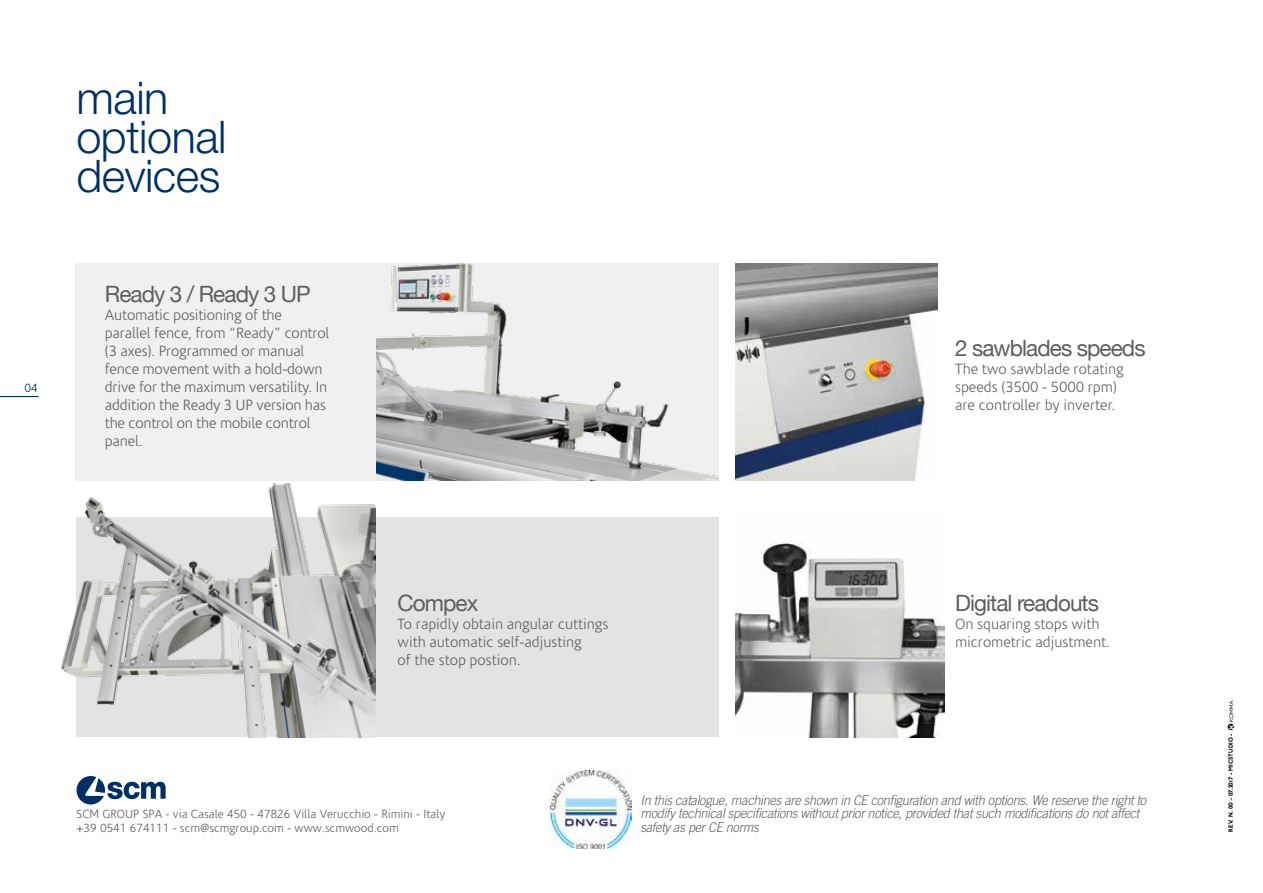
<style>
.page{position:relative;width:1263px;height:893px;background:#fff}
.page>*{position:absolute;margin:0;border:0;box-sizing:border-box;transform-origin:0 0}
.t1{font:300 45px/39px "Helvetica Neue LT Std";letter-spacing:-.01em;color:#003063}
.t2{font:22.5px "Helvetica Neue";letter-spacing:-.04em;color:#5f5e5e}
.t3{font:300 15px/18px "Corisande OT";letter-spacing:-.01em;color:#5f5e5e}
.t4{font:italic 300 13.5px/13.5px "Trade Gothic LT Std";letter-spacing:-.02em;color:#5f5e5e;scale:.94 1}
.t5{font:300 12px/13.5px "Corisande OT";color:#5f5e5e}
.t6{font:300 12px "Corisande OT";color:#003063}
.t7{font:800 6px "P22 Underground";letter-spacing:.02em;color:#000}
</style>
<div class="page">
<div style="left:76px;top:263px;width:643px;height:217px;background:#f0f0f0"></div>
<img style="left:377px;top:263px;width:342px;height:217px">
<hr style="left:0;top:396px;width:39px;height:1px;background:#003063">
<svg style="left:1228px;top:700px;width:6px;height:30px"></svg>
<img style="left:550px;top:771px;width:81px;height:78px">
<svg style="left:77px;top:776px;width:89px;height:28px"></svg>
<div style="left:76px;top:518px;width:643px;height:219px;background:#e3e3e3"></div>
<img style="left:736px;top:263px;width:201px;height:217px">
<img style="left:61px;top:483px;width:314px;height:254px">
<img style="left:736px;top:541px;width:208px;height:196px">
<p class="t6" style="left:24px;top:381px;width:15px">04</p>
<h1 class="t1" style="left:76px;top:77px;width:152px">main optional devices</h1>
<h2 class="t2" style="left:105px;top:277px;width:207px">Ready 3 / Ready 3 UP</h2>
<p class="t3" style="left:105px;top:306px;width:226px">Automatic positioning of the parallel fence, from “Ready” control (3 axes). Programmed or manual fence movement with a hold-down drive for the maximum versatility. In addition the Ready 3 UP version has the control on the mobile control panel.</p>
<h2 class="t2" style="left:955px;top:331px;width:192px">2 sawblades speeds</h2>
<p class="t3" style="left:955px;top:360px;width:170px">The two sawblade rotating speeds (3500 - 5000 rpm) are controller by inverter.</p>
<h2 class="t2" style="left:397px;top:587px;width:82px">Compex</h2>
<p class="t3" style="left:397px;top:615px;width:212px">To rapidly obtain angular cuttings with automatic self-adjusting<br>of the stop postion.</p>
<h2 class="t2" style="left:955px;top:587px;width:146px">Digital readouts</h2>
<p class="t3" style="left:955px;top:615px;width:156px">On squaring stops with micrometric adjustment.</p>
<p class="t5" style="left:77px;top:808px;width:370px">SCM GROUP SPA - via Casale 450 - 47826 Villa Verucchio - Rimini - Italy +39 0541 674111 - scm@scmgroup.com - www.scmwood.com</p>
<p class="t4" style="left:640px;top:793px;width:540px">In this catalogue, machines are shown in CE configuration and with options. We reserve the right to modify technical specifications without prior notice, provided that such modifications do not affect safety as per CE norms</p>
<p class="t7" style="left:1227px;top:832px;width:100px;rotate:-90deg">REV. N. 00 - 07.2017 - MICSTUDIO -</p>
</div>
